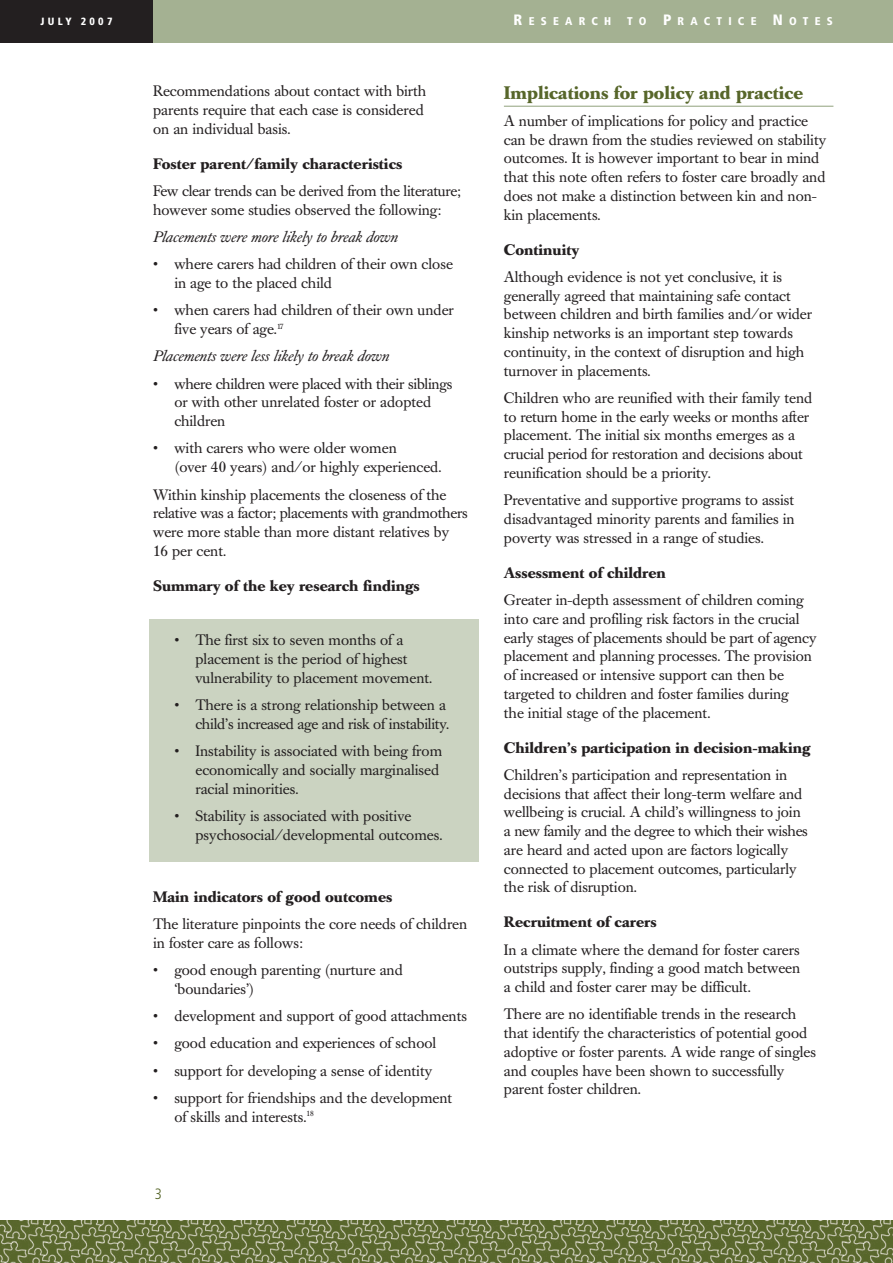
<style>
.page{position:relative;width:893px;height:1263px;background:#fff}
.page>*{position:absolute;margin:0;border:0;box-sizing:border-box;transform-origin:0 0}
.t1{font:700 18px "Caslon Book BE";color:#57662a}
.t2{font:15px/18.8px "Caslon Book BE";color:#231f20}
.t3{font:700 15px "Caslon Book BE";color:#231f20}
.t4{font:italic 15px "Caslon Book BE";color:#231f20}
.t5{font:300 condensed 15px "Frutiger";color:#57662a}
.t6{font:900 condensed 11.25px "Frutiger";letter-spacing:.555em;color:#fff}
.t7{font:900 condensed 10.5px "Frutiger";letter-spacing:.31em;color:#fff}
.s1{font-size:15px}
</style>
<div class="page">
<div style="left:149px;top:620px;width:329px;height:242px;background:#cbd3c1"></div>
<hr style="left:504px;top:106px;width:329px;height:1px;background:#91a17d">
<div style="left:0;top:0;width:153px;height:43px;background:#231f20"></div>
<img style="left:0;top:1220px;width:893px;height:43px">
<div style="left:153px;top:0;width:740px;height:43px;background:#a4b192"></div>
<p class="t7" style="left:41px;top:17px;width:73px">JULY 2007</p>
<p class="t6" style="left:514px;top:17px;width:99px"><span class="s1">R</span>ESEARCH</p>
<p class="t6" style="left:627px;top:17px;width:207px">TO <span class="s1">P</span>RACTICE <span class="s1">N</span>OTES</p>
<p class="t2" style="left:153px;top:83px;width:275px">Recommendations about contact with birth parents require that each case is considered on an individual basis.</p>
<p class="t3" style="left:153px;top:158px;width:251px">Foster parent/family characteristics</p>
<p class="t2" style="left:153px;top:183px;width:309px">Few clear trends can be derived from the literature; however some studies observed the following:</p>
<p class="t4" style="left:153px;top:231px;width:246px">Placements were more likely to break down</p>
<p class="t2" style="left:174px;top:256px;width:280px;text-indent:-21px">• where carers had children of their own close in age to the placed child</p>
<p class="t2" style="left:174px;top:302px;width:281px;text-indent:-21px">• when carers had children of their own under five years of age.<sup>17</sup></p>
<p class="t4" style="left:153px;top:350px;width:237px">Placements were less likely to break down</p>
<p class="t2" style="left:174px;top:376px;width:280px;text-indent:-21px">• where children were placed with their siblings or with other unrelated foster or adopted children</p>
<p class="t2" style="left:174px;top:440px;width:269px;text-indent:-21px">• with carers who were older women<br>(over 40 years) and/or highly experienced.</p>
<p class="t2" style="left:153px;top:486px;width:316px">Within kinship placements the closeness of the relative was a factor; placements with grandmothers were more stable than more distant relatives by 16 per cent.</p>
<p class="t3" style="left:153px;top:580px;width:268px">Summary of the key research findings</p>
<p class="t2" style="left:195px;top:632px;width:238px;text-indent:-21px">• The first six to seven months of a placement is the period of highest vulnerability to placement movement.</p>
<p class="t2" style="left:174px;top:697px;width:276px;text-align:right">• There is a strong relationship between a child’s increased age and risk of instability.</p>
<p class="t2" style="left:195px;top:743px;width:248px;text-indent:-21px">• Instability is associated with being from economically and socially marginalised racial minorities.</p>
<p class="t2" style="left:195px;top:808px;width:249px;text-indent:-21px">• Stability is associated with positive psychosocial/developmental outcomes.</p>
<p class="t3" style="left:153px;top:891px;width:241px">Main indicators of good outcomes</p>
<p class="t2" style="left:153px;top:916px;width:316px">The literature pinpoints the core needs of children in foster care as follows:</p>
<p class="t2" style="left:174px;top:962px;width:230px;text-indent:-21px">• good enough parenting (nurture and ‘boundaries’)</p>
<p class="t2" style="left:153px;top:1008px;width:315px">• development and support of good attachments</p>
<p class="t2" style="left:153px;top:1035px;width:285px">• good education and experiences of school</p>
<p class="t2" style="left:153px;top:1063px;width:281px">• support for developing a sense of identity</p>
<p class="t2" style="left:174px;top:1090px;width:279px;text-indent:-21px">• support for friendships and the development of skills and interests.<sup>18</sup></p>
<p class="t5" style="left:155px;top:1187px;width:9px">3</p>
<p class="t1" style="left:504px;top:85px;width:301px">Implications for policy and practice</p>
<p class="t2" style="left:504px;top:113px;width:324px">A number of implications for policy and practice can be drawn from the studies reviewed on stability outcomes. It is however important to bear in mind that this note often refers to foster care broadly and does not make a distinction between kin and non&shy;kin placements.</p>
<p class="t3" style="left:504px;top:244px;width:77px">Continuity</p>
<p class="t2" style="left:504px;top:269px;width:310px">Although evidence is not yet conclusive, it is generally agreed that maintaining safe contact between children and birth families and/or wider kinship networks is an important step towards continuity, in the context of disruption and high turnover in placements.</p>
<p class="t2" style="left:504px;top:390px;width:310px">Children who are reunified with their family tend to return home in the early weeks or months after placement. The initial six months emerges as a crucial period for restoration and decisions about reunification should be a priority.</p>
<p class="t2" style="left:504px;top:492px;width:292px;text-align:justify">Preventative and supportive programs to assist disadvantaged minority parents and families in poverty was stressed in a range of studies.</p>
<p class="t3" style="left:504px;top:567px;width:164px">Assessment of children</p>
<p class="t2" style="left:504px;top:592px;width:314px">Greater in-depth assessment of children coming into care and profiling risk factors in the crucial early stages of placements should be part of agency placement and planning processes. The provision of increased or intensive support can then be targeted to children and foster families during<br>the initial stage of the placement.</p>
<p class="t3" style="left:504px;top:741px;width:308px">Children’s participation in decision-making</p>
<p class="t2" style="left:504px;top:767px;width:306px">Children’s participation and representation in decisions that affect their long-term welfare and wellbeing is crucial. A child’s willingness to join a new family and the degree to which their wishes are heard and acted upon are factors logically connected to placement outcomes, particularly the risk of disruption.</p>
<p class="t3" style="left:504px;top:916px;width:154px">Recruitment of carers</p>
<p class="t2" style="left:504px;top:942px;width:298px;text-align:justify">In a climate where the demand for foster carers outstrips supply, finding a good match between a child and foster carer may be difficult.</p>
<p class="t2" style="left:504px;top:1006px;width:314px">There are no identifiable trends in the research that identify the characteristics of potential good adoptive or foster parents. A wide range of singles and couples have been shown to successfully parent foster children.</p>
</div>
